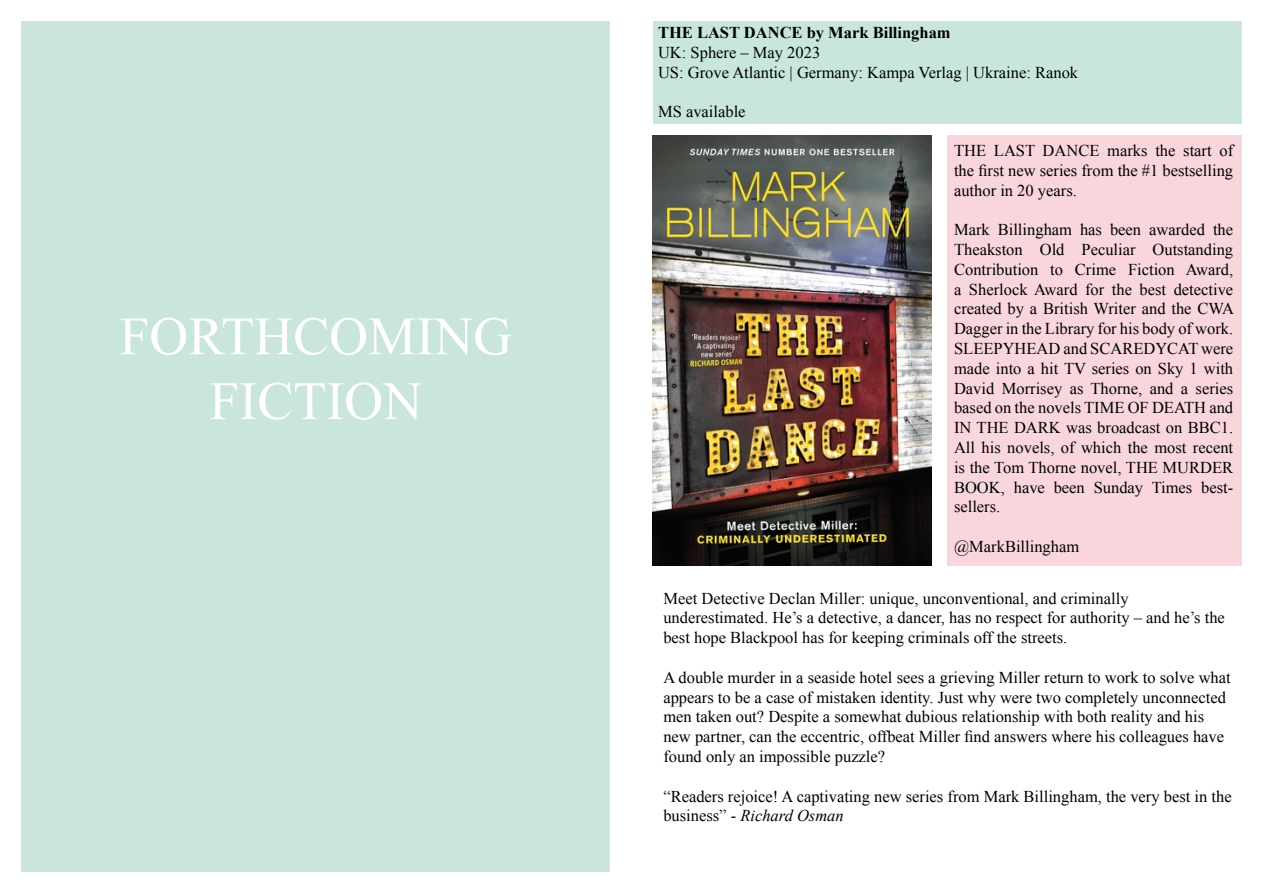
<style>
.page{position:relative;width:1263px;height:893px;background:#fff}
.page>*{position:absolute;margin:0;border:0;box-sizing:border-box;transform-origin:0 0}
.t1{font:54px/64.8px "Times New Roman";color:#fff;text-align:center}
.t2{font:16.5px/19.8px "Times New Roman";color:#000}
.t3{font:700 16.5px "Times New Roman";color:#000}
.s1{font-style:italic}
</style>
<div class="page">
<div style="left:653px;top:21px;width:589px;height:102px;background:#c9e6dd"></div>
<div style="left:947px;top:136px;width:295px;height:430px;background:#f9d6db"></div>
<img style="left:653px;top:136px;width:278px;height:430px">
<div style="left:21px;top:21px;width:589px;height:851px;background:#c9e5dd"></div>
<h1 class="t1" style="left:119px;top:303px;width:394px">FORTHCOMING<br>FICTION</h1>
<p class="t3" style="left:658px;top:21px;width:294px">THE LAST DANCE by Mark Billingham</p>
<p class="t2" style="left:658px;top:42px;width:422px">UK: Sphere – May 2023<br>US: Grove Atlantic | Germany: Kampa Verlag | Ukraine: Ranok</p>
<p class="t2" style="left:658px;top:102px;width:89px">MS available</p>
<p class="t2" style="left:954px;top:140px;width:281px;text-align:justify">THE LAST DANCE marks the start of the first new series from the #1 bestselling author in 20 years.</p>
<p class="t2" style="left:954px;top:219px;width:282px;text-align:justify">Mark Billingham has been awarded the Theakston Old Peculiar Outstanding Contribution to Crime Fiction Award, a Sherlock Award for the best detective created by a British Writer and the CWA Dagger in the Library for his body of work.<br>SLEEPYHEAD and SCAREDYCAT were made into a hit TV series on Sky 1 with David Morrisey as Thorne, and a series based on the novels TIME OF DEATH and IN THE DARK was broadcast on BBC1.<br>All his novels, of which the most recent is the Tom Thorne novel, THE MURDER BOOK, have been Sunday Times best&shy;sellers.</p>
<p class="t2" style="left:954px;top:536px;width:127px">@MarkBillingham</p>
<p class="t2" style="left:663px;top:588px;width:563px">Meet Detective Declan Miller: unique, unconventional, and criminally underestimated. He’s a detective, a dancer, has no respect for authority – and he’s the best hope Blackpool has for keeping criminals off the streets.</p>
<p class="t2" style="left:663px;top:667px;width:569px">A double murder in a seaside hotel sees a grieving Miller return to work to solve what appears to be a case of mistaken identity. Just why were two completely unconnected men taken out? Despite a somewhat dubious relationship with both reality and his new partner, can the eccentric, offbeat Miller find answers where his colleagues have found only an impossible puzzle?</p>
<p class="t2" style="left:663px;top:786px;width:570px">“Readers rejoice! A captivating new series from Mark Billingham, the very best in the business” - <span class="s1">Richard Osman</span></p>
</div>
